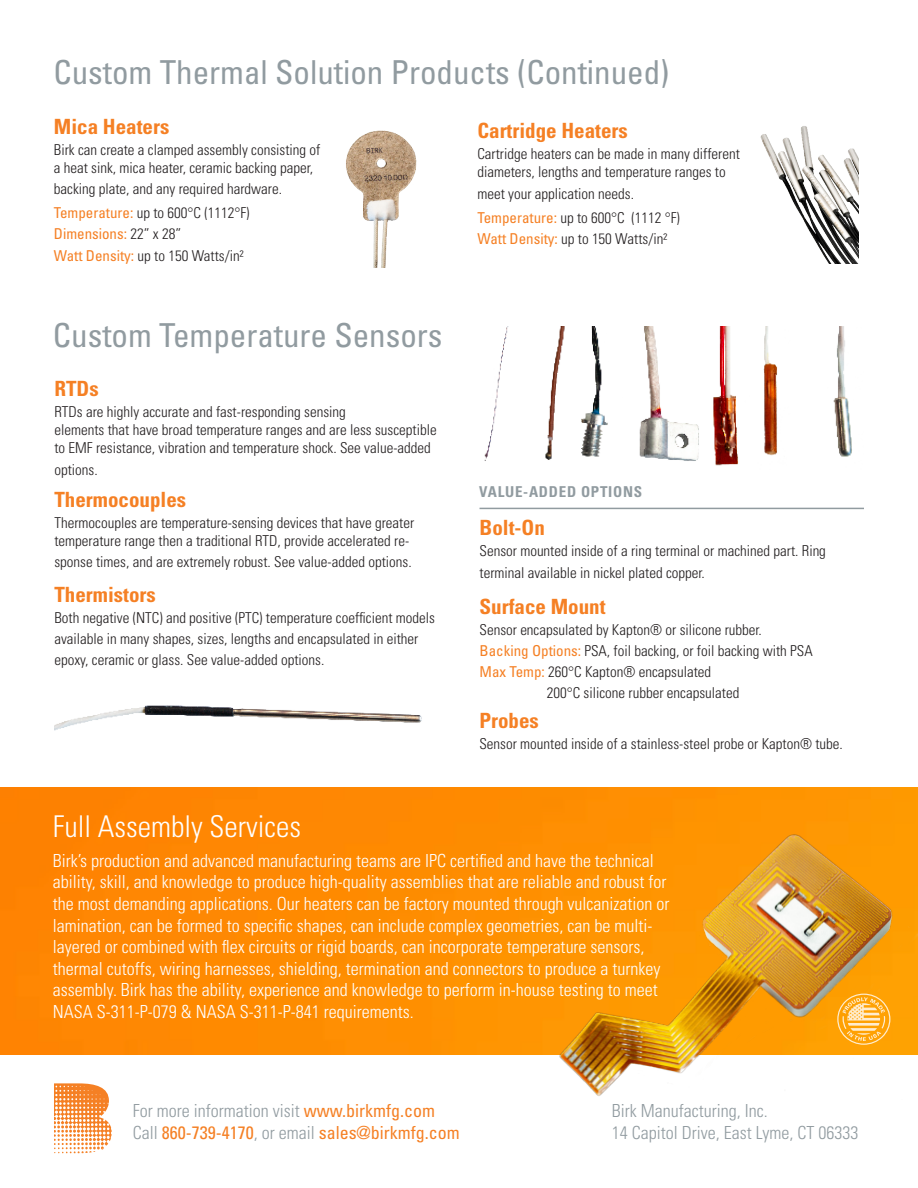
<style>
.page{position:relative;width:918px;height:1188px;background:#fff}
.page>*{position:absolute;margin:0;border:0;box-sizing:border-box;transform-origin:0 0}
.t1{font:condensed 33px "Univers LT Std";color:#919ba0}
.t2{font:300 condensed 30px "Univers LT Std";color:#fff}
.t3{font:700 condensed 21px "Univers LT Std";color:#f58024}
.t4{font:300 condensed 18px/21.6px "Univers LT Std";color:#fff}
.t5{font:300 condensed 18px "Univers LT Std";color:#919ba0}
.t6{font:condensed 18px "Univers LT Std";color:#f58024}
.t7{font:300 condensed 15px/18px "Univers LT Std";color:#231f20}
.t8{font:condensed 15px "Univers LT Std";color:#f58024}
.t9{font:700 condensed 15px "Univers LT Std";letter-spacing:.05em;color:#919ba0}
.s1{font-weight:400;color:#f58024}
.s2{font-weight:300;color:#231f20}
.s3{font-weight:300;color:#919ba0}
</style>
<div class="page">
<img style="left:0;top:788px;width:918px;height:266px">
<img style="left:484px;top:326px;width:368px;height:140px">
<svg style="left:54px;top:1083px;width:58px;height:71px"></svg>
<img style="left:54px;top:705px;width:368px;height:26px">
<img style="left:346px;top:130px;width:71px;height:137px">
<img style="left:760px;top:126px;width:98px;height:137px">
<hr style="left:480px;top:508px;width:384px;height:1px;background:#919ba0">
<img style="left:521px;top:813px;width:397px;height:283px">
<svg style="left:837px;top:994px;width:53px;height:51px"></svg>
<p class="t1" style="left:53px;top:51px;width:617px">Custom Thermal Solution Products (Continued)</p>
<p class="t3" style="left:54px;top:113px;width:117px">Mica Heaters</p>
<p class="t7" style="left:54px;top:141px;width:268px">Birk can create a clamped assembly consisting of a heat sink, mica heater, ceramic backing paper,</p>
<p class="t7" style="left:54px;top:180px;width:230px">backing plate, and any required hardware.</p>
<p class="t7" style="left:54px;top:204px;width:197px"><span class="s1">Temperature:</span> up to 600°C (1112°F)</p>
<p class="t8" style="left:54px;top:225px;width:129px">Dimensions: <span class="s2">22” x 28”</span></p>
<p class="t7" style="left:54px;top:247px;width:191px"><span class="s1">Watt Density:</span> up to 150 Watts/in²</p>
<p class="t3" style="left:477px;top:118px;width:152px">Cartridge Heaters</p>
<p class="t7" style="left:477px;top:145px;width:264px">Cartridge heaters can be made in many different diameters, lengths and temperature ranges to</p>
<p class="t7" style="left:477px;top:184px;width:158px">meet your application needs.</p>
<p class="t7" style="left:477px;top:208px;width:204px"><span class="s1">Temperature:</span> up to 600°C (1112 °F)</p>
<p class="t7" style="left:477px;top:229px;width:191px"><span class="s1">Watt Density:</span> up to 150 Watts/in²</p>
<p class="t1" style="left:53px;top:315px;width:391px">Custom Temperature Sensors</p>
<p class="t3" style="left:54px;top:376px;width:46px">RTDs</p>
<p class="t7" style="left:54px;top:403px;width:293px">RTDs are highly accurate and fast-responding sensing</p>
<p class="t7" style="left:54px;top:421px;width:384px">elements that have broad temperature ranges and are less susceptible to EMF resistance, vibration and temperature shock. See value-added</p>
<p class="t7" style="left:54px;top:461px;width:45px">options.</p>
<p class="t3" style="left:54px;top:487px;width:133px">Thermocouples</p>
<p class="t7" style="left:54px;top:514px;width:361px">Thermocouples are temperature-sensing devices that have greater temperature range then a traditional RTD, provide accelerated re-</p>
<p class="t7" style="left:54px;top:553px;width:359px">sponse times, and are extremely robust. See value-added options.</p>
<p class="t3" style="left:54px;top:582px;width:103px">Thermistors</p>
<p class="t7" style="left:54px;top:607px;width:382px;line-height:21px">Both negative (NTC) and positive (PTC) temperature coefficient models available in many shapes, sizes, lengths and encapsulated in either epoxy, ceramic or glass. See value-added options.</p>
<p class="t9" style="left:479px;top:483px;width:164px">VALUE-ADDED OPTIONS</p>
<p class="t3" style="left:480px;top:515px;width:67px">Bolt-On</p>
<p class="t7" style="left:480px;top:540px;width:348px;line-height:21.6px">Sensor mounted inside of a ring terminal or machined part. Ring terminal available in nickel plated copper.</p>
<p class="t3" style="left:480px;top:593px;width:127px">Surface Mount</p>
<p class="t7" style="left:480px;top:621px;width:284px">Sensor encapsulated by Kapton® or silicone rubber.</p>
<p class="t7" style="left:480px;top:642px;width:335px"><span class="s1">Backing Options:</span> PSA, foil backing, or foil backing with PSA</p>
<p class="t7" style="left:480px;top:663px;width:233px"><span class="s1">Max Temp:</span> 260°C Kapton® encapsulated</p>
<p class="t7" style="left:547px;top:684px;width:194px">200°C silicone rubber encapsulated</p>
<p class="t3" style="left:479px;top:708px;width:61px">Probes</p>
<p class="t7" style="left:479px;top:735px;width:365px">Sensor mounted inside of a stainless-steel probe or Kapton® tube.</p>
<p class="t2" style="left:53px;top:808px;width:250px">Full Assembly Services</p>
<p class="t4" style="left:53px;top:850px;width:618px">Birk’s production and advanced manufacturing teams are IPC certified and have the technical ability, skill, and knowledge to produce high-quality assemblies that are reliable and robust for the most demanding applications. Our heaters can be factory mounted through vulcanization or lamination, can be formed to specific shapes, can include complex geometries, can be multi&shy;layered or combined with flex circuits or rigid boards, can incorporate temperature sensors, thermal cutoffs, wiring harnesses, shielding, termination and connectors to produce a turnkey assembly. Birk has the ability, experience and knowledge to perform in-house testing to meet NASA S-311-P-079 &amp; NASA S-311-P-841 requirements.</p>
<p class="t5" style="left:133px;top:1100px;width:304px">For more information visit <span class="s1">www.birkmfg.com</span></p>
<p class="t6" style="left:133px;top:1121px;width:328px"><span class="s3">Call</span> 860-739-4170<span class="s3">, or email</span> sales@birkmfg.com</p>
<p class="t5" style="left:612px;top:1100px;width:157px">Birk Manufacturing, Inc.</p>
<p class="t5" style="left:612px;top:1122px;width:248px">14 Capitol Drive, East Lyme, CT 06333</p>
</div>
